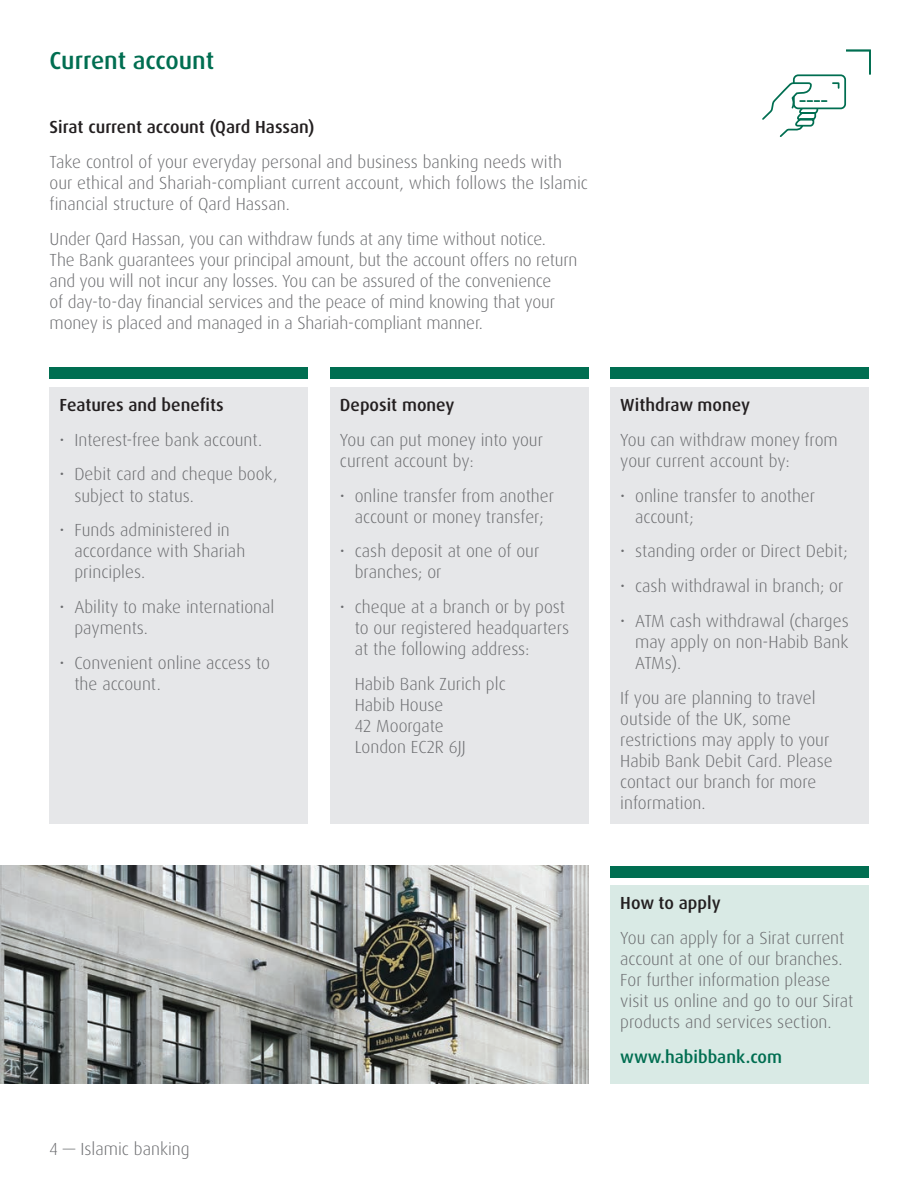
<style>
.page{position:relative;width:918px;height:1191px;background:#fff}
.page>*{position:absolute;margin:0;border:0;box-sizing:border-box;transform-origin:0 0}
.t1{font:500 24.5px "Dax Pro";letter-spacing:-.005em;color:#006e51}
.t2{font:300 17.5px/21px "Dax Pro";color:#6c6d70}
.t3{font:500 17.5px "Dax Pro";color:#231f20}
.t4{font:500 17.5px "Dax Pro";color:#006e51}
</style>
<div class="page">
<div style="left:50px;top:387px;width:258px;height:436px;background:#e6e7e9"></div>
<div style="left:50px;top:367px;width:258px;height:12px;background:#006e51"></div>
<div style="left:330px;top:387px;width:258px;height:436px;background:#e6e7e9"></div>
<div style="left:330px;top:367px;width:258px;height:12px;background:#006e51"></div>
<div style="left:610px;top:387px;width:258px;height:436px;background:#e6e7e9"></div>
<div style="left:610px;top:367px;width:258px;height:12px;background:#006e51"></div>
<div style="left:610px;top:885px;width:258px;height:199px;background:#d9eae5"></div>
<div style="left:610px;top:866px;width:258px;height:12px;background:#006e51"></div>
<img style="left:0;top:866px;width:588px;height:217px">
<svg style="left:762px;top:49px;width:109px;height:88px"></svg>
<h1 class="t1" style="left:50px;top:45px;width:166px">Current account</h1>
<p class="t3" style="left:50px;top:115px;width:266px">Sirat current account (Qard Hassan)</p>
<p class="t2" style="left:50px;top:151px;width:540px">Take control of your everyday personal and business banking needs with our ethical and Shariah-compliant current account, which follows the Islamic financial structure of Qard Hassan.</p>
<p class="t2" style="left:50px;top:228px;width:529px">Under Qard Hassan, you can withdraw funds at any time without notice.<br>The Bank guarantees your principal amount, but the account offers no return and you will not incur any losses. You can be assured of the convenience<br>of day-to-day financial services and the peace of mind knowing that your money is placed and managed in a Shariah-compliant manner.</p>
<p class="t3" style="left:60px;top:393px;width:166px">Features and benefits</p>
<p class="t2" style="left:60px;top:429px;width:204px">• Interest-free bank account.</p>
<p class="t2" style="left:74px;top:464px;width:205px;text-indent:-15px">• Debit card and cheque book, subject to status.</p>
<p class="t2" style="left:74px;top:520px;width:172px;text-indent:-15px">• Funds administered in accordance with Shariah principles.</p>
<p class="t2" style="left:74px;top:597px;width:202px;text-indent:-15px">• Ability to make international payments.</p>
<p class="t2" style="left:74px;top:653px;width:197px;text-indent:-15px">• Convenient online access to the account.</p>
<p class="t3" style="left:340px;top:393px;width:116px">Deposit money</p>
<p class="t2" style="left:340px;top:429px;width:205px">You can put money into your current account by:</p>
<p class="t2" style="left:340px;top:485px;width:216px;text-align:center">• online transfer from another account or money transfer;</p>
<p class="t2" style="left:355px;top:541px;width:186px;text-indent:-15px">• cash deposit at one of our branches; or</p>
<p class="t2" style="left:355px;top:597px;width:216px;text-indent:-15px">• cheque at a branch or by post to our registered headquarters at the following address:</p>
<p class="t2" style="left:355px;top:674px;width:153px">Habib Bank Zurich plc<br>Habib House<br>42 Moorgate<br>London EC2R 6JJ</p>
<p class="t3" style="left:620px;top:393px;width:131px">Withdraw money</p>
<p class="t2" style="left:620px;top:429px;width:219px">You can withdraw money from your current account by:</p>
<p class="t2" style="left:635px;top:485px;width:181px;text-indent:-15px">• online transfer to another account;</p>
<p class="t2" style="left:620px;top:541px;width:229px">• standing order or Direct Debit;</p>
<p class="t2" style="left:620px;top:576px;width:225px">• cash withdrawal in branch; or</p>
<p class="t2" style="left:635px;top:611px;width:215px;text-align:justify;text-indent:-15px">• ATM cash withdrawal (charges may apply on non-Habib Bank ATMs).</p>
<p class="t2" style="left:620px;top:688px;width:214px">If you are planning to travel outside of the UK, some restrictions may apply to your<br>Habib Bank Debit Card. Please contact our branch for more information.</p>
<p class="t2" style="left:50px;top:1138px;width:142px">4 — Islamic banking</p>
<p class="t3" style="left:620px;top:892px;width:102px">How to apply</p>
<p class="t2" style="left:620px;top:927px;width:235px">You can apply for a Sirat current account at one of our branches.<br>For further information please visit us online and go to our Sirat products and services section.</p>
<p class="t4" style="left:620px;top:1045px;width:163px">www.habibbank.com</p>
</div>
